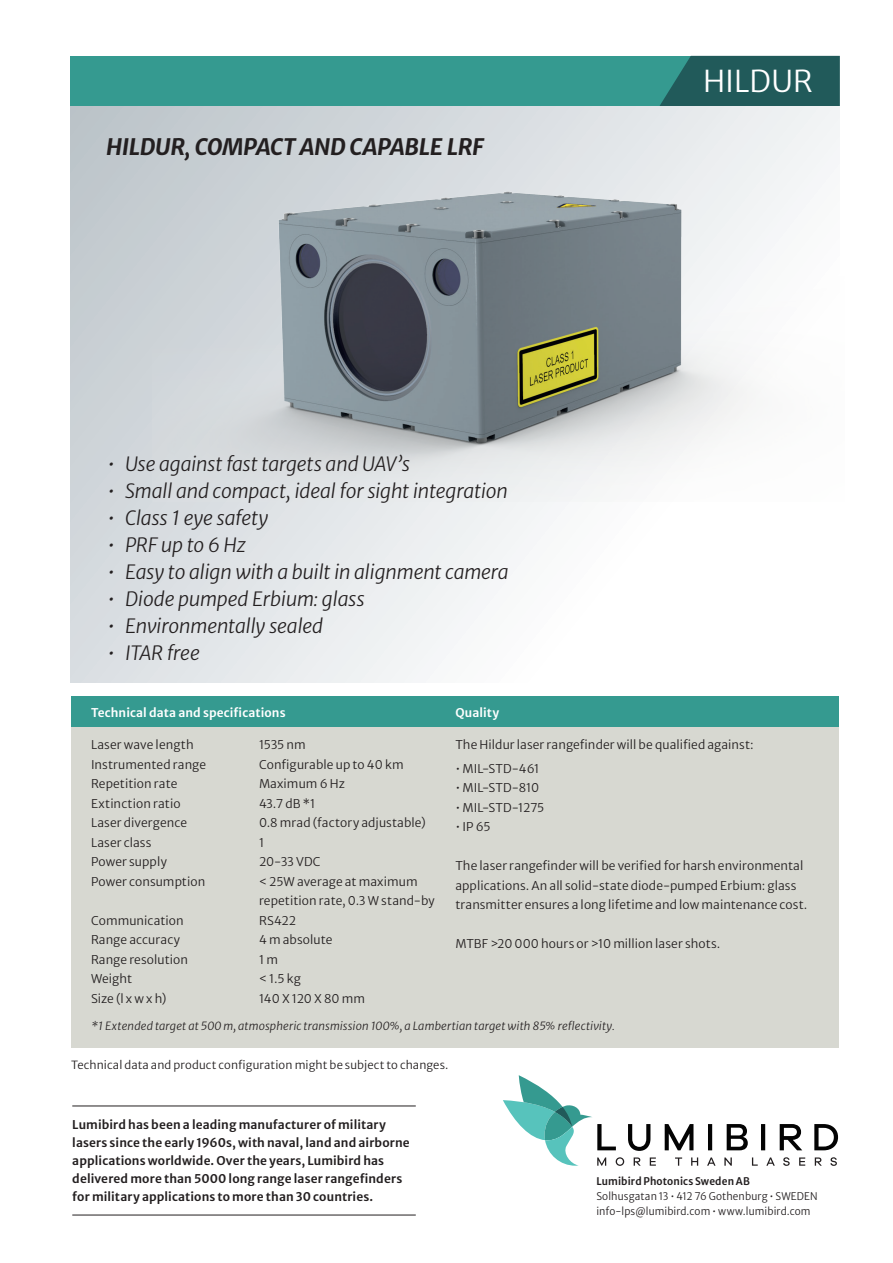
<style>
.page{position:relative;width:893px;height:1263px;background:#fff}
.page>*{position:absolute;margin:0;border:0;box-sizing:border-box;transform-origin:0 0}
.t1{font:300 30px "Merriweather Sans";color:#fff}
.t2{font:italic 700 22.5px "Merriweather Sans";letter-spacing:-.01em;color:#231f20}
.t3{font:italic 19.5px "Merriweather Sans";letter-spacing:-.01em;color:#231f20}
.t4{font:300 12px/19.5px "Merriweather Sans";letter-spacing:.005em;color:#231f20}
.t5{font:600 12px/18px "Merriweather Sans";letter-spacing:.01em;color:#231f20}
.t6{font:600 12px "Merriweather Sans";letter-spacing:.01em;color:#fff}
.t7{font:italic 11.25px "Merriweather Sans";letter-spacing:.015em;color:#231f20}
.t8{font:300 11.25px "Merriweather Sans";letter-spacing:.01em;color:#231f20}
.t9{font:300 10.5px/15px "Merriweather Sans";letter-spacing:.01em;color:#231f20;scale:.95 1}
.t10{font:600 10.5px "Merriweather Sans";letter-spacing:.01em;color:#231f20;scale:.95 1}
</style>
<div class="page">
<div style="left:70px;top:56px;width:761px;height:50px;background:#359a90"></div>
<svg style="left:659px;top:56px;width:181px;height:50px;background:#225f5e"></svg>
<svg style="left:503px;top:1075px;width:335px;height:91px"></svg>
<svg style="left:70px;top:106px;width:770px;height:576px"></svg>
<div style="left:71px;top:696px;width:768px;height:352px;background:#d7d8d1"></div>
<div style="left:71px;top:696px;width:768px;height:31px;background:#359a90"></div>
<img style="left:153px;top:156px;width:687px;height:346px">
<hr style="left:72px;top:1105px;width:344px;height:1px;background:#231f20">
<hr style="left:72px;top:1215px;width:344px;height:1px;background:#231f20">
<h2 class="t2" style="left:106px;top:127px;width:379px">HILDUR, COMPACT AND CAPABLE LRF</h2>
<h3 class="t3" style="left:107px;top:446px;width:304px">• Use against fast targets and UAV’s</h3>
<h3 class="t3" style="left:107px;top:473px;width:402px">• Small and compact, ideal for sight integration</h3>
<h3 class="t3" style="left:107px;top:500px;width:163px">• Class 1 eye safety</h3>
<h3 class="t3" style="left:107px;top:527px;width:140px">• PRF up to 6 Hz</h3>
<h3 class="t3" style="left:107px;top:554px;width:403px">• Easy to align with a built in alignment camera</h3>
<h3 class="t3" style="left:107px;top:581px;width:259px">• Diode pumped Erbium: glass</h3>
<h3 class="t3" style="left:107px;top:608px;width:218px">• Environmentally sealed</h3>
<h3 class="t3" style="left:107px;top:635px;width:94px">• ITAR free</h3>
<h1 class="t1" style="left:703px;top:55px;width:111px">HILDUR</h1>
<p class="t6" style="left:91px;top:702px;width:196px">Technical data and specifications</p>
<p class="t4" style="left:91px;top:734px;width:104px">Laser wave length</p>
<p class="t4" style="left:259px;top:734px;width:48px">1535 nm</p>
<p class="t4" style="left:91px;top:753px;width:117px">Instrumented range</p>
<p class="t4" style="left:259px;top:753px;width:146px">Configurable up to 40 km</p>
<p class="t4" style="left:91px;top:773px;width:88px">Repetition rate</p>
<p class="t4" style="left:259px;top:773px;width:88px">Maximum 6 Hz</p>
<p class="t4" style="left:91px;top:792px;width:91px">Extinction ratio</p>
<p class="t4" style="left:259px;top:792px;width:58px">43.7 dB *1</p>
<p class="t4" style="left:91px;top:812px;width:98px">Laser divergence</p>
<p class="t4" style="left:259px;top:812px;width:168px">0.8 mrad (factory adjustable)</p>
<p class="t4" style="left:91px;top:831px;width:62px">Laser class</p>
<p class="t4" style="left:259px;top:831px;width:7px">1</p>
<p class="t4" style="left:91px;top:851px;width:77px">Power supply</p>
<p class="t4" style="left:259px;top:851px;width:63px">20-33 VDC</p>
<p class="t4" style="left:91px;top:870px;width:116px">Power consumption</p>
<p class="t4" style="left:259px;top:870px;width:177px">&lt; 25W average at maximum repetition rate, 0.3 W stand-by</p>
<p class="t4" style="left:91px;top:909px;width:94px">Communication</p>
<p class="t4" style="left:259px;top:909px;width:39px">RS422</p>
<p class="t4" style="left:91px;top:929px;width:91px">Range accuracy</p>
<p class="t4" style="left:259px;top:929px;width:75px">4 m absolute</p>
<p class="t4" style="left:91px;top:948px;width:99px">Range resolution</p>
<p class="t4" style="left:259px;top:948px;width:21px">1 m</p>
<p class="t4" style="left:91px;top:968px;width:43px">Weight</p>
<p class="t4" style="left:259px;top:968px;width:43px">&lt; 1.5 kg</p>
<p class="t4" style="left:91px;top:987px;width:77px">Size (l x w x h)</p>
<p class="t4" style="left:259px;top:987px;width:108px">140 X 120 X 80 mm</p>
<p class="t6" style="left:455px;top:702px;width:45px">Quality</p>
<p class="t4" style="left:455px;top:734px;width:300px">The Hildur laser rangefinder will be qualified against:</p>
<p class="t4" style="left:455px;top:757px;width:85px">• MIL-STD-461</p>
<p class="t4" style="left:455px;top:777px;width:85px">• MIL-STD-810</p>
<p class="t4" style="left:455px;top:796px;width:90px">• MIL-STD-1275</p>
<p class="t4" style="left:455px;top:816px;width:37px">• IP 65</p>
<p class="t4" style="left:455px;top:855px;width:353px">The laser rangefinder will be verified for harsh environmental applications. An all solid-state diode-pumped Erbium: glass transmitter ensures a long lifetime and low maintenance cost.</p>
<p class="t4" style="left:455px;top:933px;width:266px">MTBF &gt;20 000 hours or &gt;10 million laser shots.</p>
<p class="t7" style="left:91px;top:1015px;width:525px">*1 Extended target at 500 m, atmospheric transmission 100%, a Lambertian target with 85% reflectivity.</p>
<p class="t8" style="left:71px;top:1055px;width:379px">Technical data and product configuration might be subject to changes.</p>
<p class="t5" style="left:72px;top:1114px;width:339px">Lumibird has been a leading manufacturer of military lasers since the early 1960s, with naval, land and airborne applications worldwide. Over the years, Lumibird has delivered more than 5000 long range laser rangefinders for military applications to more than 30 countries.</p>
<p class="t10" style="left:596px;top:1171px;width:163px">Lumibird Photonics Sweden AB</p>
<p class="t9" style="left:596px;top:1187px;width:234px">Solhusgatan 13 • 412 76 Gothenburg • SWEDEN info-lps@lumibird.com • www.lumibird.com</p>
</div>
